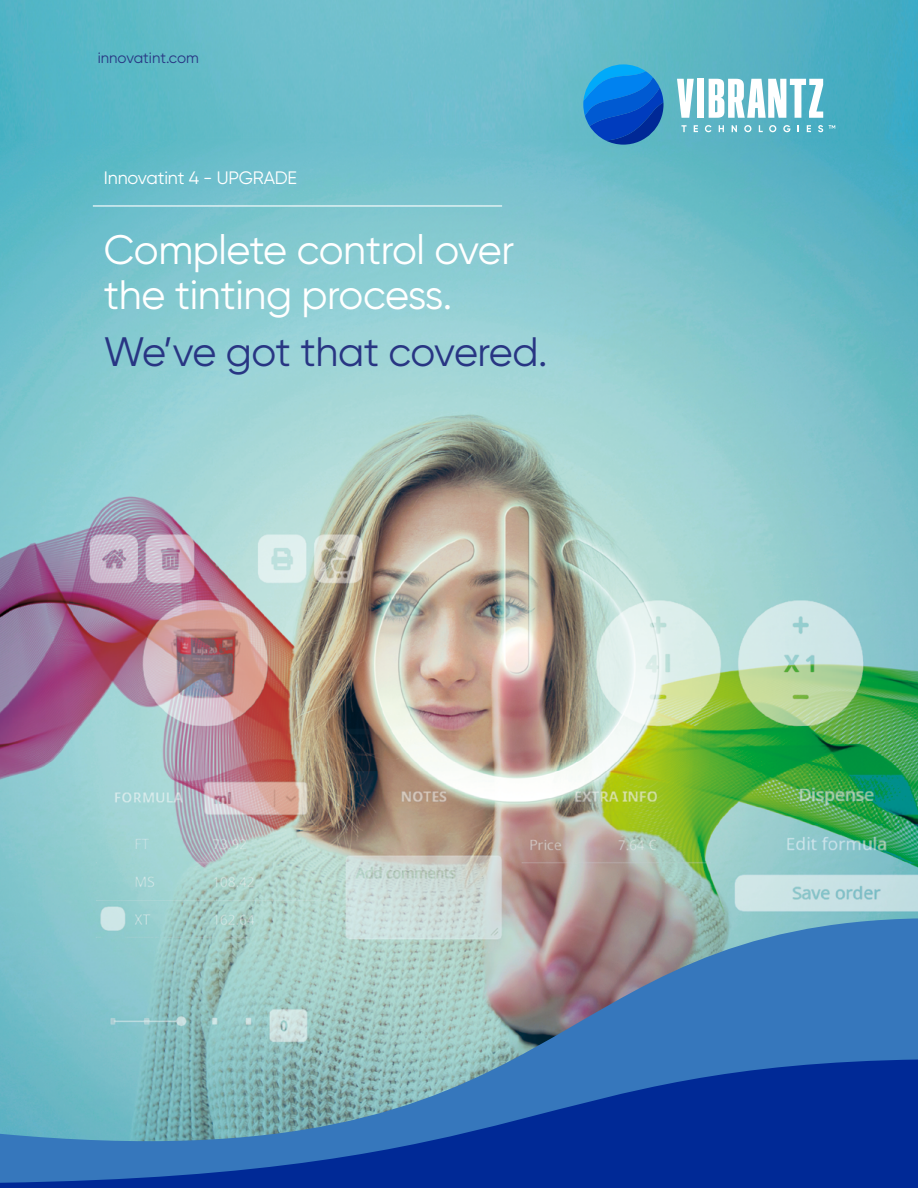
<style>
.page{position:relative;width:918px;height:1188px;background:#fff}
.page>*{position:absolute;margin:0;border:0;box-sizing:border-box;transform-origin:0 0}
.t1{font:41.1px/44.8px "Gilroy";letter-spacing:-.01em;color:#fff}
.t2{font:41.1px "Gilroy";letter-spacing:-.015em;color:#283583}
.t3{font:18px "Gilroy";letter-spacing:-.01em;color:#fff}
.t4{font:15px "Gilroy";color:#283583}
</style>
<div class="page">
<img style="left:0;top:0;width:918px;height:918px">
<hr style="left:93px;top:205px;width:409px;height:2px;background:#fff">
<svg style="left:677px;top:79px;width:17px;height:39px"></svg>
<div style="left:697px;top:79px;width:7px;height:39px;background:#fff"></div>
<svg style="left:709px;top:79px;width:114px;height:39px"></svg>
<svg style="left:681px;top:125px;width:6px;height:7px"></svg>
<svg style="left:694px;top:125px;width:4px;height:7px"></svg>
<svg style="left:705px;top:125px;width:6px;height:7px"></svg>
<svg style="left:719px;top:125px;width:5px;height:7px"></svg>
<svg style="left:732px;top:125px;width:5px;height:7px"></svg>
<svg style="left:744px;top:125px;width:7px;height:7px"></svg>
<svg style="left:759px;top:125px;width:4px;height:7px"></svg>
<svg style="left:769px;top:125px;width:7px;height:7px"></svg>
<svg style="left:783px;top:125px;width:7px;height:7px"></svg>
<svg style="left:807px;top:125px;width:4px;height:7px"></svg>
<svg style="left:818px;top:125px;width:5px;height:7px"></svg>
<svg style="left:829px;top:125px;width:6px;height:4px"></svg>
<svg style="left:583px;top:64px;width:81px;height:81px;background:#1774ce"></svg>
<svg style="left:0;top:918px;width:918px;height:141px;background:#7ba6ba"></svg>
<svg style="left:0;top:1059px;width:918px;height:129px;background:#2e62a8"></svg>
<p class="t4" style="left:98px;top:49px;width:103px">innovatint.com</p>
<p class="t3" style="left:104px;top:167px;width:195px">Innovatint 4 - UPGRADE</p>
<p class="t1" style="left:104px;top:227px;width:412px">Complete control over the tinting process.</p>
<p class="t2" style="left:104px;top:327px;width:445px">We’ve got that covered.</p>
</div>
